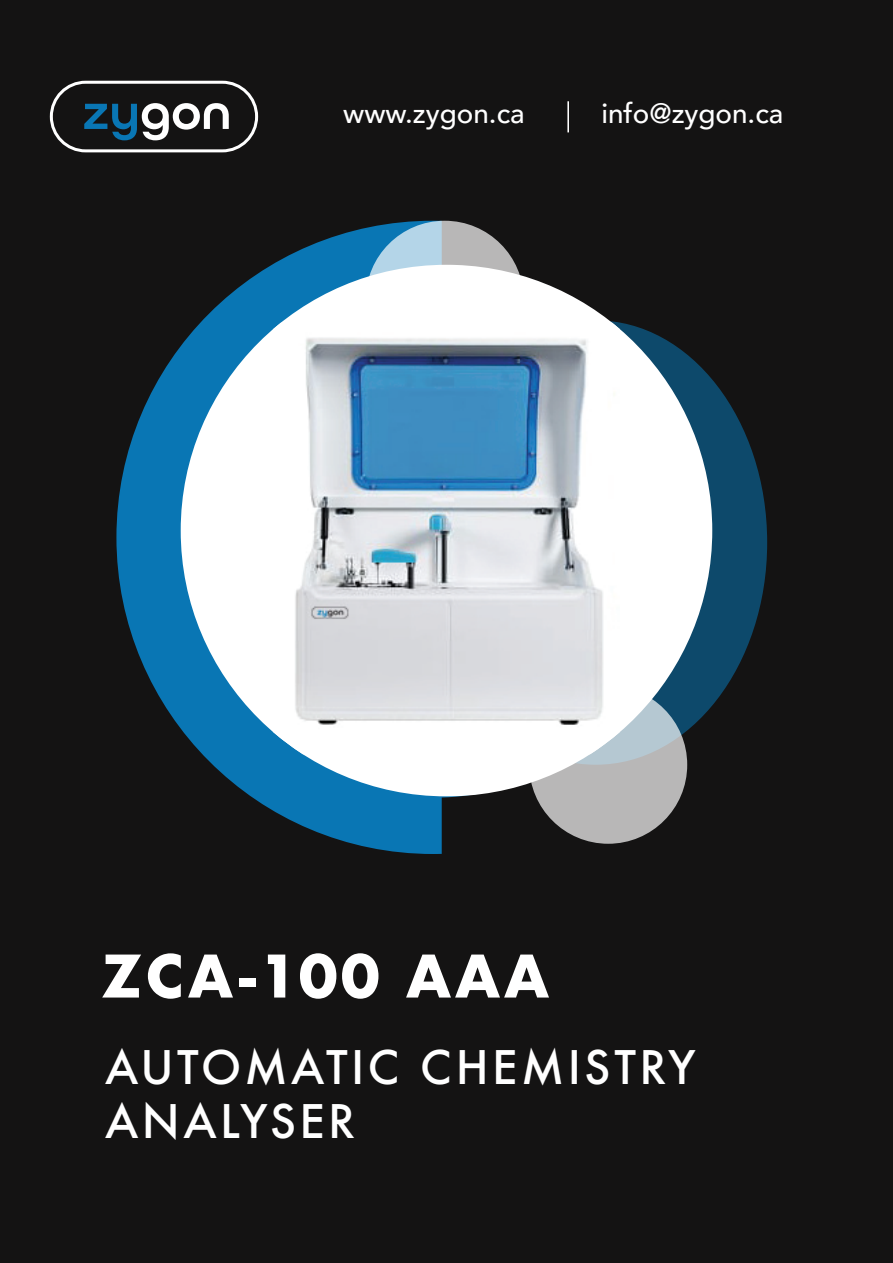
<style>
.page{position:relative;width:893px;height:1263px;background:#141313}
.page>*{position:absolute;margin:0;border:0;box-sizing:border-box;transform-origin:0 0}
.t1{font:700 57px "Futura";letter-spacing:.06em;color:#fff}
.t2{font:600 51px "All Round Gothic";color:#fff}
.t3{font:500 45px/54px "Futura";letter-spacing:.075em;color:#fff}
.t4{font:500 27.9px "Avenir";color:#fff}
.s1{color:#0976b4}
</style>
<div class="page">
<svg style="left:116px;top:221px;width:565px;height:633px"></svg>
<div style="left:424px;top:320px;width:343px;height:445px;background:#0d496b;border-radius:50%"></div>
<div style="left:529px;top:686px;width:158px;height:158px;background:#b8b7b7;border-radius:50%"></div>
<svg style="left:366px;top:221px;width:158px;height:158px;background:#b5c4cd"></svg>
<hr style="left:567px;top:101px;width:2px;height:31px;background:#fff">
<div style="left:50px;top:81px;width:208px;height:71px;border:3px solid #fff;border-radius:34px"></div>
<svg style="left:181px;top:265px;width:531px;height:531px;fill:#fff"></svg>
<img style="left:273px;top:323px;width:347px;height:431px">
<p class="t2" style="left:82px;top:82px;width:150px"><span class="s1">zy</span>gon</p>
<p class="t4" style="left:343px;top:89px;width:183px">www.zygon.ca</p>
<p class="t4" style="left:601px;top:89px;width:183px">info@zygon.ca</p>
<p class="t1" style="left:101px;top:935px;width:450px">ZCA-100 AAA</p>
<p class="t3" style="left:105px;top:1040px;width:592px">AUTOMATIC CHEMISTRY<br>ANALYSER</p>
</div>
